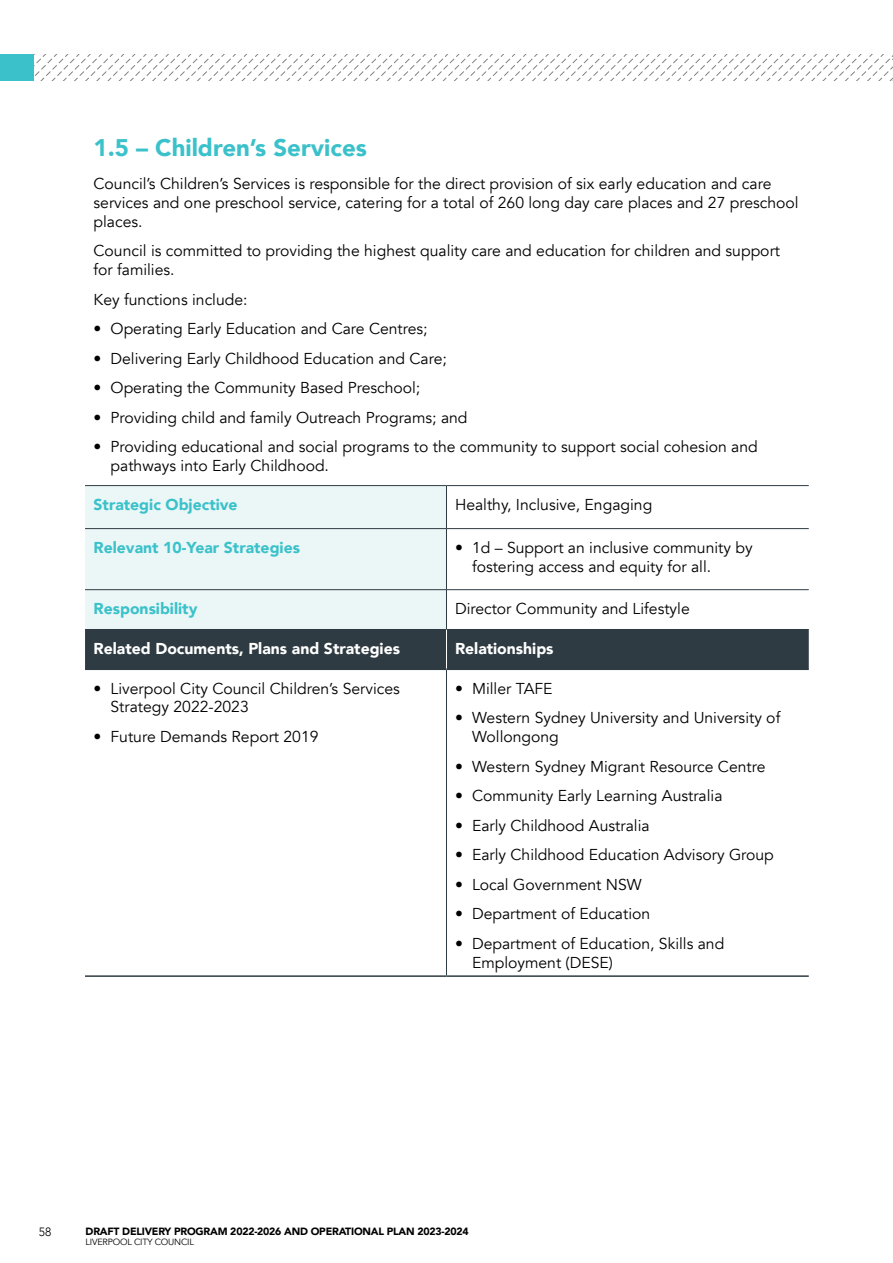
<style>
.page{position:relative;width:893px;height:1263px;background:#fff}
.page>*{position:absolute;margin:0;border:0;box-sizing:border-box;transform-origin:0 0}
.t1{font:900 24px "Avenir";color:#3bc1ca}
.t2{font:15.75px/18.9px "Avenir";color:#000}
.t3{font:900 15.75px "Avenir";color:#3bc1ca}
.t4{font:900 15.75px "Avenir";color:#fff}
.t5{font:300 12px "Avenir";color:#000}
.t6{font:900 10.5px "Avenir";letter-spacing:-.02em;color:#000}
.t7{font:9px "Avenir";letter-spacing:-.02em;color:#000}
.s1{font-family:"Avenir LT Std"}
</style>
<div class="page">
<svg style="left:34px;top:54px;width:859px;height:27px"></svg>
<div style="left:0;top:54px;width:34px;height:27px;background:#3bc1ca"></div>
<div style="left:85px;top:486px;width:361px;height:143px;background:#ebf7f7"></div>
<div style="left:85px;top:630px;width:724px;height:38px;background:#2e3b42"></div>
<hr style="left:85px;top:629px;width:361px;height:1px;background:#2e3b42">
<hr style="left:446px;top:629px;width:363px;height:1px;background:#2e3b42">
<hr style="left:85px;top:668px;width:361px;height:2px;background:#2e3b42">
<hr style="left:446px;top:668px;width:363px;height:2px;background:#2e3b42">
<hr style="left:85px;top:589px;width:361px;height:1px;background:#2e3b42">
<hr style="left:446px;top:589px;width:363px;height:1px;background:#2e3b42">
<hr style="left:85px;top:528px;width:361px;height:1px;background:#2e3b42">
<hr style="left:446px;top:528px;width:363px;height:1px;background:#2e3b42">
<hr style="left:85px;top:485px;width:361px;height:1px;background:#2e3b42">
<hr style="left:446px;top:485px;width:363px;height:1px;background:#2e3b42">
<hr style="left:446px;top:486px;width:1px;height:42px;background:#2e3b42">
<hr style="left:446px;top:529px;width:1px;height:60px;background:#2e3b42">
<hr style="left:446px;top:590px;width:1px;height:39px;background:#2e3b42">
<hr style="left:446px;top:670px;width:1px;height:305px;background:#2e3b42">
<hr style="left:446px;top:630px;width:1px;height:38px;background:#fff">
<hr style="left:85px;top:975px;width:361px;height:2px;background:#2e3b42">
<hr style="left:446px;top:975px;width:363px;height:2px;background:#2e3b42">
<h1 class="t1" style="left:94px;top:127px;width:275px">1.5 <span class="s1">–</span> Children’s Services</h1>
<p class="t2" style="left:94px;top:174px;width:707px">Council’s Children’s Services is responsible for the direct provision of six early education and care services and one preschool service, catering for a total of 260 long day care places and 27 preschool places.</p>
<p class="t2" style="left:94px;top:242px;width:688px">Council is committed to providing the highest quality care and education for children and support for families.</p>
<p class="t2" style="left:94px;top:290px;width:156px">Key functions include:</p>
<p class="t2" style="left:94px;top:319px;width:336px">• Operating Early Education and Care Centres;</p>
<p class="t2" style="left:94px;top:349px;width:355px">• Delivering Early Childhood Education and Care;</p>
<p class="t2" style="left:94px;top:379px;width:328px">• Operating the Community Based Preschool;</p>
<p class="t2" style="left:94px;top:408px;width:376px">• Providing child and family Outreach Programs; and</p>
<p class="t2" style="left:111px;top:438px;width:649px;text-indent:-17px">• Providing educational and social programs to the community to support social cohesion and pathways into Early Childhood.</p>
<p class="t3" style="left:94px;top:491px;width:146px">Strategic Objective</p>
<p class="t2" style="left:455px;top:495px;width:199px">Healthy, Inclusive, Engaging</p>
<p class="t3" style="left:94px;top:534px;width:208px">Relevant 10-Year Strategies</p>
<p class="t2" style="left:472px;top:538px;width:282px;text-indent:-17px">• 1d – Support an inclusive community by fostering access and equity for all.</p>
<p class="t3" style="left:94px;top:595px;width:105px">Responsibility</p>
<p class="t2" style="left:455px;top:599px;width:236px">Director Community and Lifestyle</p>
<p class="t4" style="left:94px;top:635px;width:308px">Related Documents, Plans and Strategies</p>
<p class="t4" style="left:455px;top:635px;width:100px">Relationships</p>
<p class="t2" style="left:111px;top:679px;width:291px;text-indent:-17px">• Liverpool City Council Children’s Services<br>Strategy 2022-2023</p>
<p class="t2" style="left:94px;top:727px;width:227px">• Future Demands Report 2019</p>
<p class="t2" style="left:455px;top:679px;width:99px">• Miller TAFE</p>
<p class="t2" style="left:472px;top:708px;width:310px;text-indent:-17px">• Western Sydney University and University of<br>Wollongong</p>
<p class="t2" style="left:455px;top:757px;width:312px">• Western Sydney Migrant Resource Centre</p>
<p class="t2" style="left:455px;top:786px;width:269px">• Community Early Learning Australia</p>
<p class="t2" style="left:455px;top:816px;width:196px">• Early Childhood Australia</p>
<p class="t2" style="left:455px;top:845px;width:320px">• Early Childhood Education Advisory Group</p>
<p class="t2" style="left:455px;top:875px;width:188px">• Local Government NSW</p>
<p class="t2" style="left:455px;top:905px;width:197px">• Department of Education</p>
<p class="t2" style="left:472px;top:934px;width:254px;text-indent:-17px">• Department of Education, Skills and<br>Employment (DESE)</p>
<p class="t5" style="left:39px;top:1225px;width:14px">58</p>
<p class="t6" style="left:86px;top:1222px;width:384px">DRAFT DELIVERY PROGRAM 2022-2026 AND OPERATIONAL PLAN 2023-2024</p>
<p class="t7" style="left:86px;top:1237px;width:110px">LIVERPOOL CITY COUNCIL</p>
</div>
